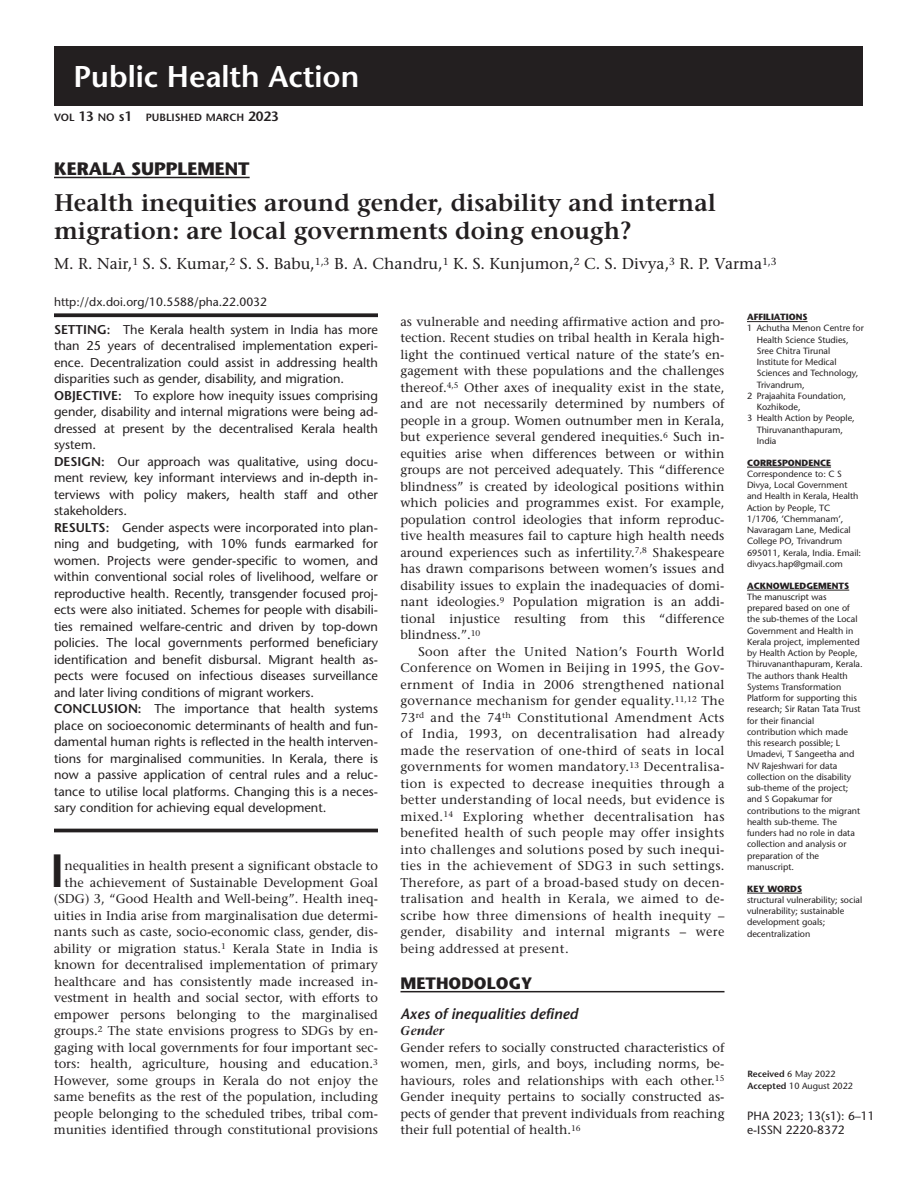
<style>
.page{position:relative;width:918px;height:1188px;background:#fff}
.page>*{position:absolute;margin:0;border:0;box-sizing:border-box;transform-origin:0 0}
.t1{font:600 46.5px "Stone Sans Std";color:#231f20}
.t2{font:600 30px "Stone Sans Std";color:#fff}
.t3{font:600 24px/27.8px "Stone Serif Std";color:#231f20}
.t4{font:700 18px "Stone Sans Std";color:#231f20}
.t5{font:700 16.5px "Stone Sans Std";color:#231f20}
.t6{font:500 15.75px "Stone Serif Std";color:#231f20}
.t7{font:italic 600 15px "Stone Sans Std";color:#231f20}
.t8{font:500 12.75px/16.5px "Stone Serif Std";color:#231f20;text-align:justify}
.t9{font:500 12.75px/16.5px "Stone Sans Std";color:#231f20}
.t10{font:italic 600 12.75px "Stone Serif Std";color:#231f20}
.t11{font:500 12px/13.5px "Stone Sans Std";color:#231f20}
.t12{font:600 10.5px "Stone Sans Std";color:#231f20}
.t13{font:500 9px/11.2px "Stone Sans Std";color:#231f20}
.t14{font:700 9px "Stone Sans Std";color:#231f20}
.s1{font-size:13.5px}
.s2{font-family:"Stone Sans Std Semibold SC800";font-weight:400;font-size:10.8px}
.s3{font-weight:600}
</style>
<div class="page">
<div style="left:54px;top:46px;width:808px;height:60px;background:#231f20"></div>
<hr style="left:747px;top:321px;width:61px;height:1px;background:#231f20">
<hr style="left:747px;top:467px;width:84px;height:1px;background:#231f20">
<hr style="left:747px;top:590px;width:102px;height:1px;background:#231f20">
<hr style="left:747px;top:893px;width:55px;height:1px;background:#231f20">
<hr style="left:54px;top:177px;width:196px;height:1px;background:#231f20">
<hr style="left:400px;top:991px;width:324px;height:1px;background:#231f20">
<svg style="left:54px;top:313px;width:324px;height:4px"></svg>
<hr style="left:54px;top:829px;width:324px;height:3px;background:#231f20">
<h2 class="t2" style="left:74px;top:58px;width:287px">Public Health Action</h2>
<p class="t12" style="left:54px;top:111px;width:227px">VOL <span class="s1">13</span> <span class="s2">no</span> <span class="s1">s1</span> PUBLISHED MARCH <span class="s1">2023</span></p>
<h3 class="t4" style="left:54px;top:158px;width:197px">KERALA SUPPLEMENT</h3>
<h3 class="t3" style="left:54px;top:189px;width:663px">Health inequities around gender, disability and internal migration: are local governments doing enough?</h3>
<p class="t6" style="left:54px;top:254px;width:724px">M. R. Nair,<sup>1</sup> S. S. Kumar,<sup>2</sup> S. S. Babu,<sup>1,3</sup> B. A. Chandru,<sup>1</sup> K. S. Kunjumon,<sup>2</sup> C. S. Divya,<sup>3</sup> R. P. Varma<sup>1,3</sup></p>
<p class="t11" style="left:54px;top:295px;width:215px">http://dx.doi.org/10.5588/pha.22.0032</p>
<p class="t9" style="left:54px;top:321px;width:326px"><span class="s3">SETTING:</span> The Kerala health system in India has more than 25 years of decentralised implementation experi&shy;ence. Decentralization could assist in addressing health disparities such as gender, disability, and migration.<br><span class="s3">OBJECTIVE:</span> To explore how inequity issues comprising gender, disability and internal migrations were being ad&shy;dressed at present by the decentralised Kerala health system.<br><span class="s3">DESIGN:</span> Our approach was qualitative, using docu&shy;ment review, key informant interviews and in-depth in&shy;terviews with policy makers, health staff and other stakeholders.<br><span class="s3">RESULTS:</span> Gender aspects were incorporated into plan&shy;ning and budgeting, with 10% funds earmarked for women. Projects were gender-specific to women, and within conventional social roles of livelihood, welfare or reproductive health. Recently, transgender focused proj&shy;ects were also initiated. Schemes for people with disabili&shy;ties remained welfare-centric and driven by top-down policies. The local governments performed beneficiary identification and benefit disbursal. Migrant health as&shy;pects were focused on infectious diseases surveillance and later living conditions of migrant workers.<br><span class="s3">CONCLUSION:</span> The importance that health systems place on socioeconomic determinants of health and fun&shy;damental human rights is reflected in the health interven&shy;tions for marginalised communities. In Kerala, there is now a passive application of central rules and a reluc&shy;tance to utilise local platforms. Changing this is a neces&shy;sary condition for achieving equal development.</p>
<h1 class="t1" style="left:50px;top:843px;width:16px">I</h1>
<p class="t8" style="left:54px;top:858px;width:326px;text-align:right">nequalities in health present a significant obstacle to the achievement of Sustainable Development Goal (SDG) 3, “Good Health and Well-being”. Health ineq&shy;uities in India arise from marginalisation due determi&shy;nants such as caste, socio-economic class, gender, dis&shy;ability or migration status.<sup>1</sup> Kerala State in India is known for decentralised implementation of primary healthcare and has consistently made increased in&shy;vestment in health and social sector, with efforts to empower persons belonging to the marginalised groups.<sup>2</sup> The state envisions progress to SDGs by en&shy;gaging with local governments for four important sec&shy;tors: health, agriculture, housing and education.<sup>3<br></sup>However, some groups in Kerala do not enjoy the same benefits as the rest of the population, including people belonging to the scheduled tribes, tribal com&shy;munities identified through constitutional provisions</p>
<p class="t8" style="left:400px;top:313px;width:326px">as vulnerable and needing affirmative action and pro&shy;tection. Recent studies on tribal health in Kerala high&shy;light the continued vertical nature of the state’s en&shy;gagement with these populations and the challenges thereof.<sup>4,5</sup> Other axes of inequality exist in the state, and are not necessarily determined by numbers of people in a group. Women outnumber men in Kerala, but experience several gendered inequities.<sup>6</sup> Such in&shy;equities arise when differences between or within groups are not perceived adequately. This “difference blindness” is created by ideological positions within which policies and programmes exist. For example, population control ideologies that inform reproduc&shy;tive health measures fail to capture high health needs around experiences such as infertility.<sup>7,8</sup> Shakespeare has drawn comparisons between women’s issues and disability issues to explain the inadequacies of domi&shy;nant ideologies.<sup>9</sup> Population migration is an addi&shy;tional injustice resulting from this “difference blindness.”.<sup>10</sup></p>
<p class="t8" style="left:400px;top:643px;width:326px;text-indent:18px">Soon after the United Nation’s Fourth World Conference on Women in Beijing in 1995, the Gov&shy;ernment of India in 2006 strengthened national governance mechanism for gender equality.<sup>11,12</sup> The 73<sup>rd</sup> and the 74<sup>th</sup> Constitutional Amendment Acts of India, 1993, on decentralisation had already made the reservation of one-third of seats in local governments for women mandatory.<sup>13</sup> Decentralisa&shy;tion is expected to decrease inequities through a better understanding of local needs, but evidence is mixed.<sup>14</sup> Exploring whether decentralisation has benefited health of such people may offer insights into challenges and solutions posed by such inequi&shy;ties in the achievement of SDG3 in such settings.<br>Therefore, as part of a broad-based study on decen&shy;tralisation and health in Kerala, we aimed to de&shy;scribe how three dimensions of health inequity – gender, disability and internal migrants – were being addressed at present.</p>
<p class="t5" style="left:400px;top:974px;width:133px">METHODOLOGY</p>
<p class="t7" style="left:400px;top:1004px;width:179px">Axes of inequalities defined</p>
<p class="t10" style="left:400px;top:1023px;width:45px">Gender</p>
<p class="t8" style="left:400px;top:1039px;width:326px">Gender refers to socially constructed characteristics of women, men, girls, and boys, including norms, be&shy;haviours, roles and relationships with each other.<sup>15<br></sup>Gender inequity pertains to socially constructed as&shy;pects of gender that prevent individuals from reaching their full potential of health.<sup>16</sup></p>
<p class="t14" style="left:747px;top:312px;width:62px">AFFILIATIONS</p>
<p class="t13" style="left:747px;top:323px;width:118px">1 Achutha Menon Centre for</p>
<p class="t13" style="left:757px;top:334px;width:94px">Health Science Studies,</p>
<p class="t13" style="left:757px;top:345px;width:75px">Sree Chitra Tirunal</p>
<p class="t13" style="left:757px;top:356px;width:81px">Institute for Medical</p>
<p class="t13" style="left:757px;top:368px;width:103px">Sciences and Technology,</p>
<p class="t13" style="left:757px;top:379px;width:50px">Trivandrum,</p>
<p class="t13" style="left:747px;top:390px;width:100px">2 Prajaahita Foundation,</p>
<p class="t13" style="left:757px;top:401px;width:45px">Kozhikode,</p>
<p class="t13" style="left:747px;top:413px;width:109px">3 Health Action by People,</p>
<p class="t13" style="left:757px;top:424px;width:88px">Thiruvananthapuram,</p>
<p class="t13" style="left:757px;top:435px;width:21px">India</p>
<p class="t14" style="left:747px;top:457px;width:86px">CORRESPONDENCE</p>
<p class="t13" style="left:747px;top:468px;width:116px">Correspondence to: C S<br>Divya, Local Government and Health in Kerala, Health<br>Action by People, TC<br>1/1706, ’Chemmanam’,<br>Navaragam Lane, Medical<br>College PO, Trivandrum<br>695011, Kerala, India. Email: divyacs.hap@gmail.com</p>
<p class="t14" style="left:747px;top:580px;width:104px">ACKNOWLEDGEMENTS</p>
<p class="t13" style="left:747px;top:591px;width:117px">The manuscript was prepared based on one of the sub-themes of the Local<br>Government and Health in<br>Kerala project, implemented by Health Action by People,<br>Thiruvananthapuram, Kerala.<br>The authors thank Health<br>Systems Transformation<br>Platform for supporting this research; Sir Ratan Tata Trust for their financial contribution which made this research possible; L<br>Umadevi, T Sangeetha and<br>NV Rajeshwari for data collection on the disability sub-theme of the project; and S Gopakumar for contributions to the migrant health sub-theme. The funders had no role in data collection and analysis or preparation of the manuscript.</p>
<p class="t14" style="left:747px;top:883px;width:57px">KEY WORDS</p>
<p class="t13" style="left:747px;top:894px;width:117px">structural vulnerability; social vulnerability; sustainable development goals; decentralization</p>
<p class="t13" style="left:747px;top:1069px;width:107px"><span class="s3">Received</span> 6 May 2022<br><span class="s3">Accepted</span> 10 August 2022</p>
<p class="t11" style="left:747px;top:1109px;width:129px">PHA 2023; 13(s1): 6–11 e-ISSN 2220-8372</p>
</div>
